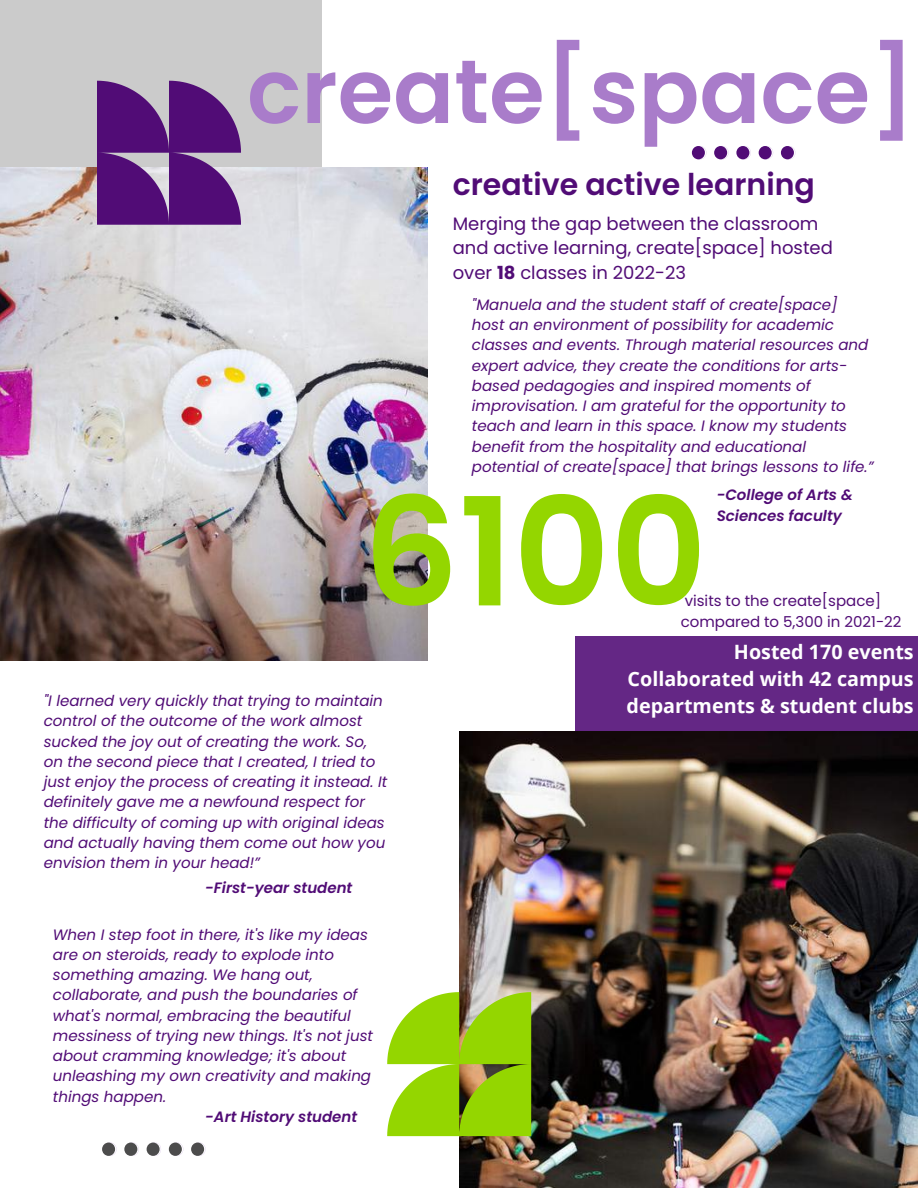
<style>
.page{position:relative;width:918px;height:1188px;background:#fff}
.page>*{position:absolute;margin:0;border:0;box-sizing:border-box;transform-origin:0 0}
.t1{font:600 150px "Poppins";color:#94d600}
.t2{font:600 90px "Poppins";color:#a97cca}
.t3{font:600 30px "Poppins";color:#510c76}
.t4{font:700 19.8px/27px "Open Sans";color:#fff;text-align:justify}
.t5{font:18px/24.8px "Poppins";color:#510c76}
.t6{font:italic 15px/20.2px "Poppins";color:#510c76}
.t7{font:italic 600 15px/20.2px "Poppins";color:#510c76}
.t8{font:15px/20.2px "Poppins";color:#510c76}
.s1{font-weight:700}
</style>
<div class="page">
<div style="left:0;top:0;width:322px;height:284px;background:#cbcbcb"></div>
<img style="left:0;top:168px;width:427px;height:492px">
<div style="left:575px;top:636px;width:343px;height:552px;background:#642785"></div>
<img style="left:459px;top:732px;width:459px;height:456px">
<svg style="left:97px;top:81px;width:144px;height:144px"></svg>
<svg style="left:387px;top:992px;width:144px;height:144px;background:#9fd026"></svg>
<svg style="left:102px;top:1142px;width:104px;height:14px"></svg>
<svg style="left:692px;top:146px;width:103px;height:13px"></svg>
<h2 class="t2" style="left:247px;top:29px;width:669px">create[space]</h2>
<h3 class="t3" style="left:453px;top:163px;width:364px">creative active learning</h3>
<p class="t5" style="left:453px;top:211px;width:382px">Merging the gap between the classroom and active learning, create[space] hosted over <span class="s1">18</span> classes in 2022-23</p>
<p class="t6" style="left:472px;top:294px;width:403px">"Manuela and the student staff of create[space] host an environment of possibility for academic classes and events. Through material resources and expert advice, they create the conditions for arts&shy;based pedagogies and inspired moments of improvisation. I am grateful for the opportunity to teach and learn in this space. I know my students benefit from the hospitality and educational potential of create[space] that brings lessons to life.”</p>
<p class="t7" style="left:717px;top:485px;width:138px">-College of Arts &amp;<br>Sciences faculty</p>
<h1 class="t1" style="left:363px;top:448px;width:346px">6100</h1>
<p class="t8" style="left:681px;top:591px;width:222px">visits to the create[space] compared to 5,300 in 2021-22</p>
<p class="t6" style="left:44px;top:691px;width:345px">"I learned very quickly that trying to maintain control of the outcome of the work almost sucked the joy out of creating the work. So, on the second piece that I created, I tried to just enjoy the process of creating it instead. It definitely gave me a newfound respect for the difficulty of coming up with original ideas and actually having them come out how you envision them in your head!”</p>
<p class="t7" style="left:205px;top:878px;width:149px">-First-year student</p>
<p class="t6" style="left:53px;top:924px;width:322px">When I step foot in there, it's like my ideas are on steroids, ready to explode into something amazing. We hang out, collaborate, and push the boundaries of what's normal, embracing the beautiful messiness of trying new things. It's not just about cramming knowledge; it's about unleashing my own creativity and making things happen.</p>
<p class="t7" style="left:205px;top:1107px;width:154px">-Art History student</p>
<h3 class="t4" style="left:627px;top:638px;width:289px;text-indent:107px">Hosted 170 events Collaborated with 42 campus departments &amp; student clubs</h3>
</div>
